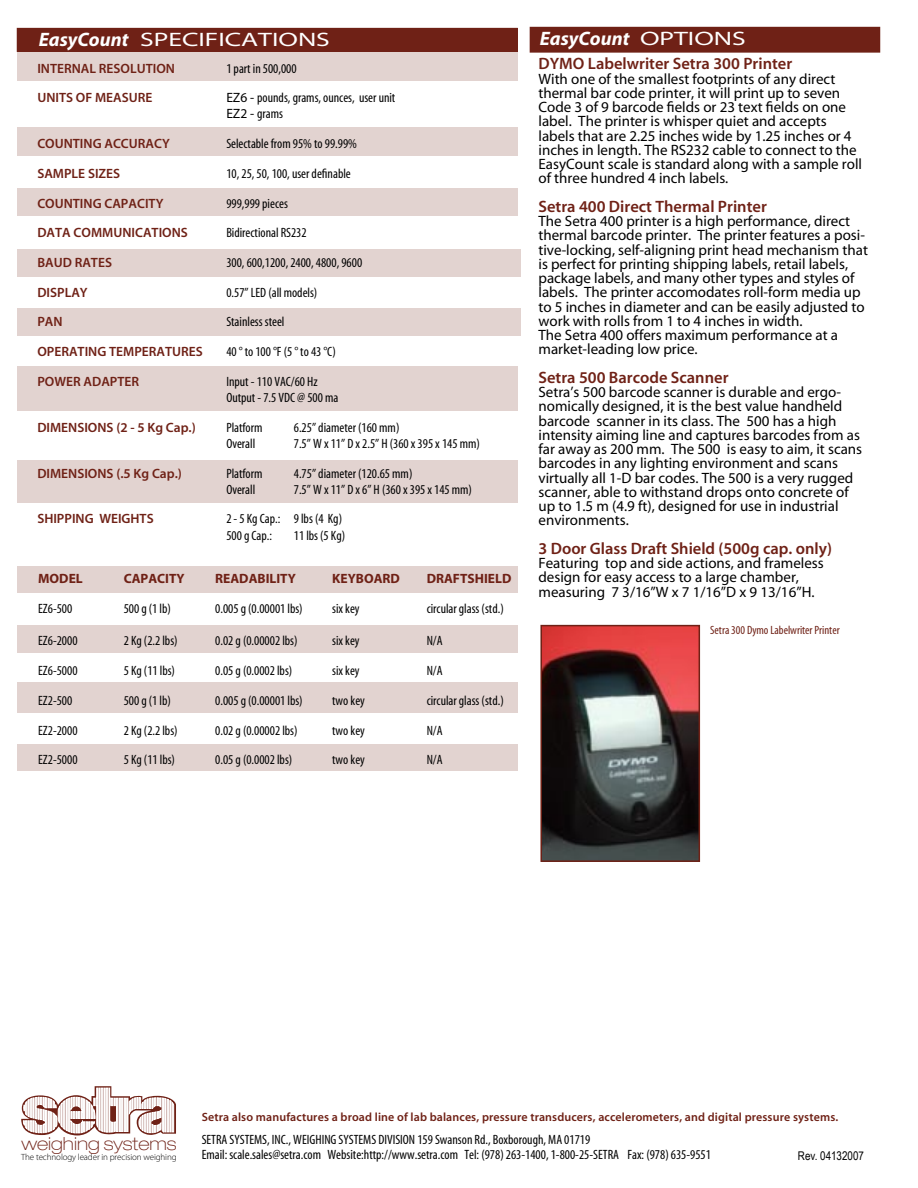
<style>
.page{position:relative;width:918px;height:1188px;background:#fff}
.page>*{position:absolute;margin:0;border:0;box-sizing:border-box;transform-origin:0 0}
.t1{font:19.5px "Myriad MM 400 700";color:#fff;scale:1.3 1}
.t2{font:19.5px "Myriad MM It 700 600";color:#fff}
.t3{font:100 expanded 18.15px "Helvetica Neue LT Std";color:#6f2116}
.t4{font:16.5px "Myriad MM 565 600";color:#6f2116}
.t5{font:15px/14.2px "Myriad MM 400 600";color:#000}
.chart_text{font:13.5px "Myriad MM 400 300";color:#000}
.t6{font:13.5px "Myriad MM 565 600";color:#6f2116}
.t7{font:13.5px "Myriad MM 700 600";color:#6f2116}
.t8{font:12px "Myriad MM 565 600";letter-spacing:.01em;color:#6f2116}
.t9{font:12px "Myriad MM 400 300";color:#6f2116}
.t10{font:12px "Arial Narrow";color:#000}
.logo_text{font:9px "Myriad MM 215 600";letter-spacing:-.01em;color:#000}
.s1{font-family:"Myriad MM It 700 600"}
.s2{font-family:"Myriad MM 400 600"}
.s3{font-family:"Myriad MM 400 700"}
</style>
<div class="page">
<div style="left:17px;top:249px;width:504px;height:28px;background:#e2d3d0"></div>
<div style="left:530px;top:27px;width:350px;height:25px;background:#6f2116"></div>
<div style="left:17px;top:128px;width:501px;height:28px;background:#e2d3d0"></div>
<div style="left:17px;top:52px;width:501px;height:29px;background:#e2d3d0"></div>
<div style="left:17px;top:188px;width:501px;height:28px;background:#e2d3d0"></div>
<div style="left:17px;top:308px;width:504px;height:28px;background:#e2d3d0"></div>
<div style="left:17px;top:367px;width:501px;height:44px;background:#e2d3d0"></div>
<div style="left:17px;top:460px;width:501px;height:43px;background:#e2d3d0"></div>
<div style="left:17px;top:566px;width:501px;height:27px;background:#e2d3d0"></div>
<div style="left:17px;top:625px;width:501px;height:28px;background:#e2d3d0"></div>
<div style="left:17px;top:744px;width:501px;height:27px;background:#e2d3d0"></div>
<div style="left:17px;top:682px;width:501px;height:31px;background:#e2d3d0"></div>
<div style="left:17px;top:28px;width:500px;height:23px;background:#6f2116"></div>
<div style="left:17px;top:28px;width:501px;height:24px;border:1px solid #6f2116"></div>
<img style="left:543px;top:628px;width:154px;height:231px">
<div style="left:540px;top:625px;width:160px;height:237px;border:2px solid #6f2116"></div>
<svg style="left:21px;top:1086px;width:155px;height:49px"></svg>
<p class="t1" style="left:39px;top:30px;width:225px"><span class="s1">EasyCount</span> SPECIFICATIONS</p>
<p class="t6" style="left:37px;top:61px;width:139px">INTERNAL RESOLUTION</p>
<p class="chart_text" style="left:226px;top:61px;width:72px">1 part in 500,000</p>
<p class="t6" style="left:37px;top:91px;width:117px">UNITS OF MEASURE</p>
<p class="chart_text" style="left:226px;top:91px;width:171px"><span class="s2">EZ6 -</span> pounds, grams, ounces, user unit</p>
<p class="chart_text" style="left:226px;top:107px;width:58px"><span class="s2">EZ2 -</span> grams</p>
<p class="t6" style="left:37px;top:137px;width:134px">COUNTING ACCURACY</p>
<p class="chart_text" style="left:226px;top:137px;width:132px">Selectable from 95% to 99.99%</p>
<p class="t6" style="left:37px;top:167px;width:84px">SAMPLE SIZES</p>
<p class="chart_text" style="left:226px;top:167px;width:126px">10, 25, 50, 100, user definable</p>
<p class="t6" style="left:37px;top:196px;width:128px">COUNTING CAPACITY</p>
<p class="chart_text" style="left:226px;top:196px;width:63px">999,999 pieces</p>
<p class="t6" style="left:37px;top:226px;width:152px">DATA COMMUNICATIONS</p>
<p class="chart_text" style="left:226px;top:226px;width:82px">Bidirectional RS232</p>
<p class="t6" style="left:37px;top:256px;width:76px">BAUD RATES</p>
<p class="chart_text" style="left:226px;top:256px;width:137px">300, 600,1200, 2400, 4800, 9600</p>
<p class="t6" style="left:37px;top:286px;width:52px">DISPLAY</p>
<p class="chart_text" style="left:226px;top:286px;width:93px">0.57” LED (all models)</p>
<p class="t6" style="left:37px;top:315px;width:27px">PAN</p>
<p class="chart_text" style="left:226px;top:315px;width:60px">Stainless steel</p>
<p class="t6" style="left:37px;top:345px;width:167px">OPERATING TEMPERATURES</p>
<p class="chart_text" style="left:226px;top:345px;width:111px">40 ° to 100 °F (5 ° to 43 °C)</p>
<p class="t6" style="left:37px;top:375px;width:103px">POWER ADAPTER</p>
<p class="chart_text" style="left:226px;top:375px;width:93px">Input - 110 VAC/60 Hz</p>
<p class="chart_text" style="left:226px;top:391px;width:114px">Output - 7.5 VDC @ 500 ma</p>
<p class="t6" style="left:37px;top:421px;width:160px">DIMENSIONS (2 - 5 Kg Cap.)</p>
<p class="chart_text" style="left:226px;top:421px;width:38px">Platform</p>
<p class="chart_text" style="left:294px;top:421px;width:107px">6.25” diameter (160 mm)</p>
<p class="chart_text" style="left:226px;top:437px;width:30px">Overall</p>
<p class="chart_text" style="left:294px;top:437px;width:188px">7.5” W x 11” D x 2.5” H (360 x 395 x 145 mm)</p>
<p class="t6" style="left:37px;top:466px;width:146px">DIMENSIONS (.5 Kg Cap.)</p>
<p class="chart_text" style="left:226px;top:466px;width:38px">Platform</p>
<p class="chart_text" style="left:294px;top:466px;width:120px">4.75” diameter (120.65 mm)</p>
<p class="chart_text" style="left:226px;top:483px;width:30px">Overall</p>
<p class="chart_text" style="left:294px;top:483px;width:180px">7.5” W x 11” D x 6” H (360 x 395 x 145 mm)</p>
<p class="t6" style="left:37px;top:512px;width:118px">SHIPPING WEIGHTS</p>
<p class="chart_text" style="left:226px;top:512px;width:117px">2 - 5 Kg Cap.: 9 lbs (4 Kg)</p>
<p class="chart_text" style="left:226px;top:529px;width:47px">500 g Cap.:</p>
<p class="chart_text" style="left:294px;top:529px;width:53px">11 lbs (5 Kg)</p>
<p class="t7" style="left:38px;top:572px;width:46px">MODEL</p>
<p class="t7" style="left:124px;top:572px;width:63px">CAPACITY</p>
<p class="t7" style="left:215px;top:572px;width:82px">READABILITY</p>
<p class="t7" style="left:332px;top:572px;width:69px">KEYBOARD</p>
<p class="t7" style="left:427px;top:572px;width:86px">DRAFTSHIELD</p>
<p class="chart_text" style="left:38px;top:602px;width:36px">EZ6-500</p>
<p class="chart_text" style="left:124px;top:602px;width:49px">500 g (1 lb)</p>
<p class="chart_text" style="left:215px;top:602px;width:89px">0.005 g (0.00001 lbs)</p>
<p class="chart_text" style="left:332px;top:602px;width:29px">six key</p>
<p class="chart_text" style="left:427px;top:602px;width:79px">circular glass (std.)</p>
<p class="chart_text" style="left:38px;top:634px;width:41px">EZ6-2000</p>
<p class="chart_text" style="left:124px;top:634px;width:55px">2 Kg (2.2 lbs)</p>
<p class="chart_text" style="left:215px;top:634px;width:84px">0.02 g (0.00002 lbs)</p>
<p class="chart_text" style="left:332px;top:634px;width:29px">six key</p>
<p class="chart_text" style="left:427px;top:634px;width:17px">N/A</p>
<p class="chart_text" style="left:38px;top:664px;width:41px">EZ6-5000</p>
<p class="chart_text" style="left:124px;top:664px;width:53px">5 Kg (11 lbs)</p>
<p class="chart_text" style="left:215px;top:664px;width:79px">0.05 g (0.0002 lbs)</p>
<p class="chart_text" style="left:332px;top:664px;width:29px">six key</p>
<p class="chart_text" style="left:427px;top:664px;width:17px">N/A</p>
<p class="chart_text" style="left:38px;top:694px;width:36px">EZ2-500</p>
<p class="chart_text" style="left:124px;top:694px;width:49px">500 g (1 lb)</p>
<p class="chart_text" style="left:215px;top:694px;width:89px">0.005 g (0.00001 lbs)</p>
<p class="chart_text" style="left:332px;top:694px;width:34px">two key</p>
<p class="chart_text" style="left:427px;top:694px;width:79px">circular glass (std.)</p>
<p class="chart_text" style="left:38px;top:724px;width:41px">EZ2-2000</p>
<p class="chart_text" style="left:124px;top:724px;width:55px">2 Kg (2.2 lbs)</p>
<p class="chart_text" style="left:215px;top:724px;width:84px">0.02 g (0.00002 lbs)</p>
<p class="chart_text" style="left:332px;top:724px;width:34px">two key</p>
<p class="chart_text" style="left:427px;top:724px;width:17px">N/A</p>
<p class="chart_text" style="left:38px;top:753px;width:41px">EZ2-5000</p>
<p class="chart_text" style="left:124px;top:753px;width:53px">5 Kg (11 lbs)</p>
<p class="chart_text" style="left:215px;top:753px;width:79px">0.05 g (0.0002 lbs)</p>
<p class="chart_text" style="left:332px;top:753px;width:34px">two key</p>
<p class="chart_text" style="left:427px;top:753px;width:17px">N/A</p>
<p class="t2" style="left:540px;top:29px;width:207px">EasyCount <span class="s3">OPTIONS</span></p>
<p class="t4" style="left:538px;top:56px;width:255px">DYMO Labelwriter Setra 300 Printer</p>
<p class="t5" style="left:538px;top:72px;width:325px">With one of the smallest footprints of any direct thermal bar code printer, it will print up to seven Code 3 of 9 barcode fields or 23 text fields on one label. The printer is whisper quiet and accepts labels that are 2.25 inches wide by 1.25 inches or 4 inches in length. The RS232 cable to connect to the EasyCount scale is standard along with a sample roll of three hundred 4 inch labels.</p>
<p class="t4" style="left:538px;top:198px;width:230px">Setra 400 Direct Thermal Printer</p>
<p class="t5" style="left:538px;top:215px;width:331px">The Setra 400 printer is a high performance, direct thermal barcode printer. The printer features a posi&shy;tive-locking, self-aligning print head mechanism that is perfect for printing shipping labels, retail labels, package labels, and many other types and styles of labels. The printer accomodates roll-form media up to 5 inches in diameter and can be easily adjusted to work with rolls from 1 to 4 inches in width.</p>
<p class="t5" style="left:538px;top:329px;width:301px">The Setra 400 offers maximum performance at a market-leading low price.</p>
<p class="t4" style="left:538px;top:369px;width:192px">Setra 500 Barcode Scanner</p>
<p class="t5" style="left:538px;top:386px;width:325px">Setra’s 500 barcode scanner is durable and ergo&shy;nomically designed, it is the best value handheld barcode scanner in its class. The 500 has a high intensity aiming line and captures barcodes from as far away as 200 mm. The 500 is easy to aim, it scans barcodes in any lighting environment and scans virtually all 1-D bar codes. The 500 is a very rugged scanner, able to withstand drops onto concrete of up to 1.5 m (4.9 ft), designed for use in industrial environments.</p>
<p class="t4" style="left:538px;top:540px;width:295px">3 Door Glass Draft Shield (500g cap. only)</p>
<p class="t5" style="left:538px;top:557px;width:287px">Featuring top and side actions, and frameless</p>
<p class="t5" style="left:538px;top:571px;width:262px">design for easy access to a large chamber,</p>
<p class="t5" style="left:538px;top:585px;width:278px">measuring 7 3/16”W x 7 1/16”D x 9 13/16”H.</p>
<p class="t9" style="left:710px;top:624px;width:131px">Setra 300 Dymo Labelwriter Printer</p>
<p class="t3" style="left:21px;top:1132px;width:157px">weighing systems</p>
<p class="logo_text" style="left:21px;top:1153px;width:157px">The technology leader in precision weighing</p>
<p class="t8" style="left:202px;top:1112px;width:638px">Setra also manufactures a broad line of lab balances, pressure transducers, accelerometers, and digital pressure systems.</p>
<p class="chart_text" style="left:202px;top:1133px;width:390px">SETRA SYSTEMS, INC., WEIGHING SYSTEMS DIVISION 159 Swanson Rd., Boxborough, MA 01719</p>
<p class="chart_text" style="left:202px;top:1148px;width:511px">Email: scale.sales@setra.com Website:http://www.setra.com Tel: (978) 263-1400, 1-800-25-SETRA Fax: (978) 635-9551</p>
<p class="t10" style="left:798px;top:1149px;width:68px">Rev. 04132007</p>
</div>
